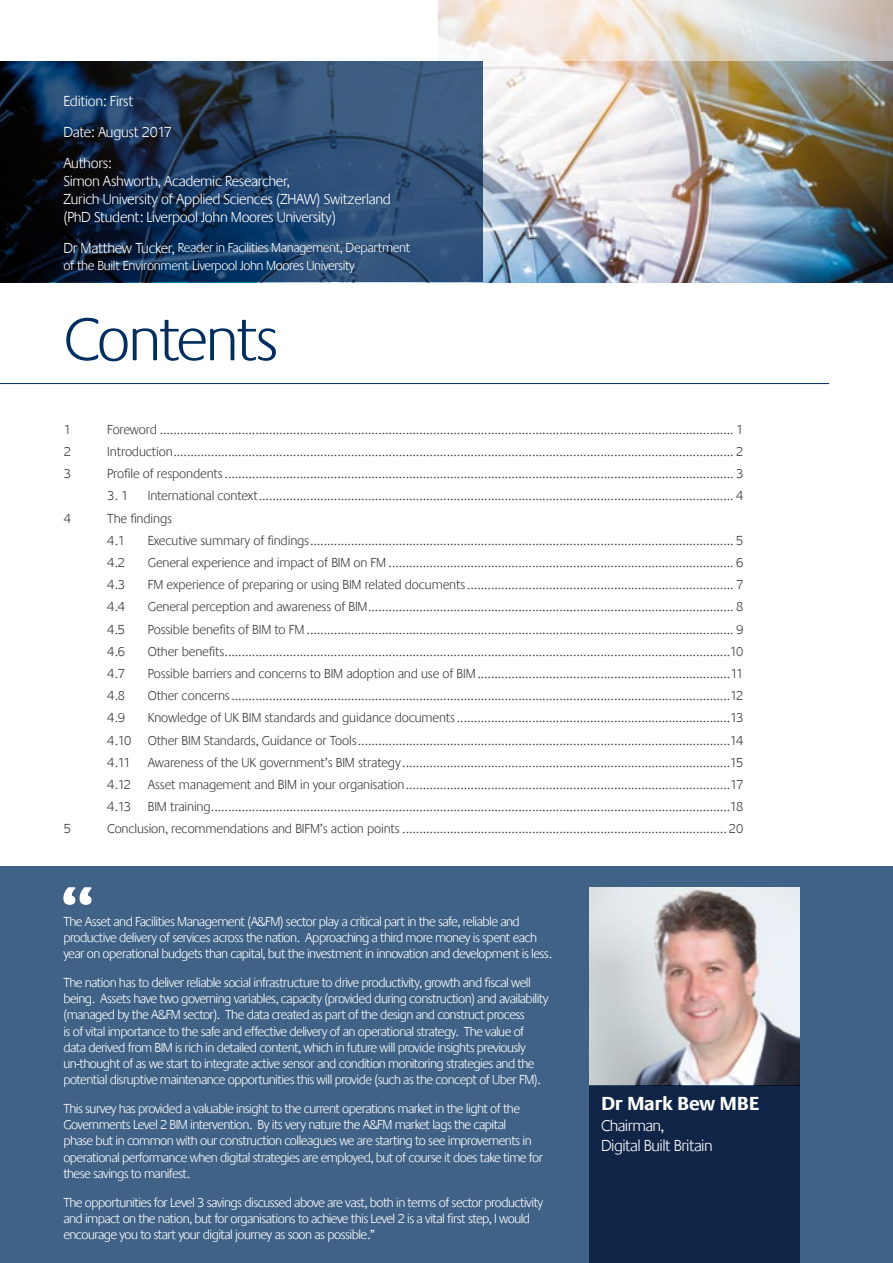
<style>
.page{position:relative;width:893px;height:1263px;background:#fff}
.page>*{position:absolute;margin:0;border:0;box-sizing:border-box;transform-origin:0 0}
.t1{font:300 63px "Praxis LT";letter-spacing:-.03em;color:#002e5f}
.t2{font:700 19.5px "Praxis LT";letter-spacing:-.02em;color:#fff}
.t3{font:300 16.5px/19.8px "Praxis LT";letter-spacing:-.03em;color:#fff}
.t4{font:300 15px/30.8px "Praxis LT";letter-spacing:-.02em;color:#fff}
.t5{font:300 13.5px/22.2px "Praxis LT";letter-spacing:-.01em;color:#3c3c3b;text-align:justify}
.t6{font:300 13.5px/16.2px "Praxis LT";letter-spacing:-.04em;color:#fff}
.s1{font-size:15px}
</style>
<div class="page">
<hr style="left:892px;top:803px;width:1px;height:409px;background:#ededed">
<img style="left:438px;top:0;width:455px;height:62px">
<img style="left:483px;top:62px;width:410px;height:220px">
<svg style="left:0;top:62px;width:483px;height:220px;background:#1f3a59"></svg>
<div style="left:0;top:866px;width:893px;height:397px;background:#406287"></div>
<hr style="left:0;top:383px;width:829px;height:1px;background:#002e5f">
<img style="left:590px;top:887px;width:210px;height:199px">
<div style="left:590px;top:1086px;width:210px;height:177px;background:#102447"></div>
<svg style="left:63px;top:887px;width:29px;height:18px"></svg>
<p class="t4" style="left:63px;top:86px;width:110px">Edition: First<br>Date: August 2017<br>Authors:</p>
<p class="t4" style="left:63px;top:172px;width:329px;line-height:18px">Simon Ashworth, Academic Researcher,<br>Zurich University of Applied Sciences (ZHAW) Switzerland (PhD Student: Liverpool John Moores University)</p>
<p class="t6" style="left:63px;top:239px;width:349px;line-height:18px"><span class="s1">Dr Matthew Tucker,</span> Reader in Facilities Management, Department of the Built Environment Liverpool John Moores University</p>
<h1 class="t1" style="left:64px;top:305px;width:216px">Contents</h1>
<p class="t5" style="left:64px;top:418px;width:9px">1</p>
<p class="t5" style="left:107px;top:418px;width:637px">Foreword ........................................................................................................................................................................ 1</p>
<p class="t5" style="left:64px;top:441px;width:9px">2</p>
<p class="t5" style="left:107px;top:441px;width:637px">Introduction.................................................................................................................................................................... 2</p>
<p class="t5" style="left:64px;top:463px;width:9px">3</p>
<p class="t5" style="left:107px;top:463px;width:637px">Profile of respondents..................................................................................................................................................... 3</p>
<p class="t5" style="left:107px;top:485px;width:23px">3. 1</p>
<p class="t5" style="left:148px;top:485px;width:597px">International context........................................................................................................................................... 4</p>
<p class="t5" style="left:64px;top:507px;width:9px">4</p>
<p class="t5" style="left:107px;top:507px;width:66px">The findings<br>4.1</p>
<p class="t5" style="left:148px;top:529px;width:597px">Executive summary of findings............................................................................................................................ 5</p>
<p class="t5" style="left:107px;top:552px;width:19px">4.2</p>
<p class="t5" style="left:148px;top:552px;width:597px">General experience and impact of BIM on FM ..................................................................................................... 6</p>
<p class="t5" style="left:107px;top:574px;width:19px">4.3</p>
<p class="t5" style="left:148px;top:574px;width:597px">FM experience of preparing or using BIM related documents.............................................................................. 7</p>
<p class="t5" style="left:107px;top:596px;width:19px">4.4</p>
<p class="t5" style="left:148px;top:596px;width:597px">General perception and awareness of BIM........................................................................................................... 8</p>
<p class="t5" style="left:107px;top:618px;width:19px">4.5</p>
<p class="t5" style="left:148px;top:618px;width:597px">Possible benefits of BIM to FM............................................................................................................................. 9</p>
<p class="t5" style="left:107px;top:640px;width:19px">4.6</p>
<p class="t5" style="left:148px;top:640px;width:597px">Other benefits....................................................................................................................................................10</p>
<p class="t5" style="left:107px;top:663px;width:19px">4.7</p>
<p class="t5" style="left:148px;top:663px;width:597px">Possible barriers and concerns to BIM adoption and use of BIM..........................................................................11</p>
<p class="t5" style="left:107px;top:685px;width:19px">4.8</p>
<p class="t5" style="left:148px;top:685px;width:597px">Other concerns..................................................................................................................................................12</p>
<p class="t5" style="left:107px;top:707px;width:19px">4.9</p>
<p class="t5" style="left:107px;top:707px;width:637px;text-indent:41px">Knowledge of UK BIM standards and guidance documents................................................................................13<br>4.10 Other BIM Standards, Guidance or Tools.............................................................................................................14<br>4.11</p>
<p class="t5" style="left:107px;top:751px;width:637px;text-indent:41px">Awareness of the UK government’s BIM strategy................................................................................................15<br>4.12 Asset management and BIM in your organisation...............................................................................................17<br>4.13 BIM training........................................................................................................................................................18</p>
<p class="t5" style="left:64px;top:818px;width:9px">5</p>
<p class="t5" style="left:107px;top:818px;width:637px">Conclusion, recommendations and BIFM’s action points ............................................................................................... 20</p>
<p class="t6" style="left:63px;top:913px;width:490px">The Asset and Facilities Management (A&amp;FM) sector play a critical part in the safe, reliable and productive delivery of services across the nation. Approaching a third more money is spent each year on operational budgets than capital, but the investment in innovation and development is less.</p>
<p class="t6" style="left:63px;top:974px;width:487px">The nation has to deliver reliable social infrastructure to drive productivity, growth and fiscal well being. Assets have two governing variables, capacity (provided during construction) and availability (managed by the A&amp;FM sector). The data created as part of the design and construct process<br>is of vital importance to the safe and effective delivery of an operational strategy. The value of data derived from BIM is rich in detailed content, which in future will provide insights previously un-thought of as we start to integrate active sensor and condition monitoring strategies and the potential disruptive maintenance opportunities this will provide (such as the concept of Uber FM).</p>
<p class="t6" style="left:63px;top:1101px;width:481px">This survey has provided a valuable insight to the current operations market in the light of the Governments Level 2 BIM intervention. By its very nature the A&amp;FM market lags the capital<br>phase but in common with our construction colleagues we are starting to see improvements in operational performance when digital strategies are employed, but of course it does take time for these savings to manifest.</p>
<p class="t6" style="left:63px;top:1194px;width:481px">The opportunities for Level 3 savings discussed above are vast, both in terms of sector productivity and impact on the nation, but for organisations to achieve this Level 2 is a vital first step, I would encourage you to start your digital journey as soon as possible.”</p>
<h2 class="t2" style="left:601px;top:1093px;width:160px">Dr Mark Bew MBE</h2>
<p class="t3" style="left:601px;top:1116px;width:113px">Chairman,<br>Digital Built Britain</p>
</div>
